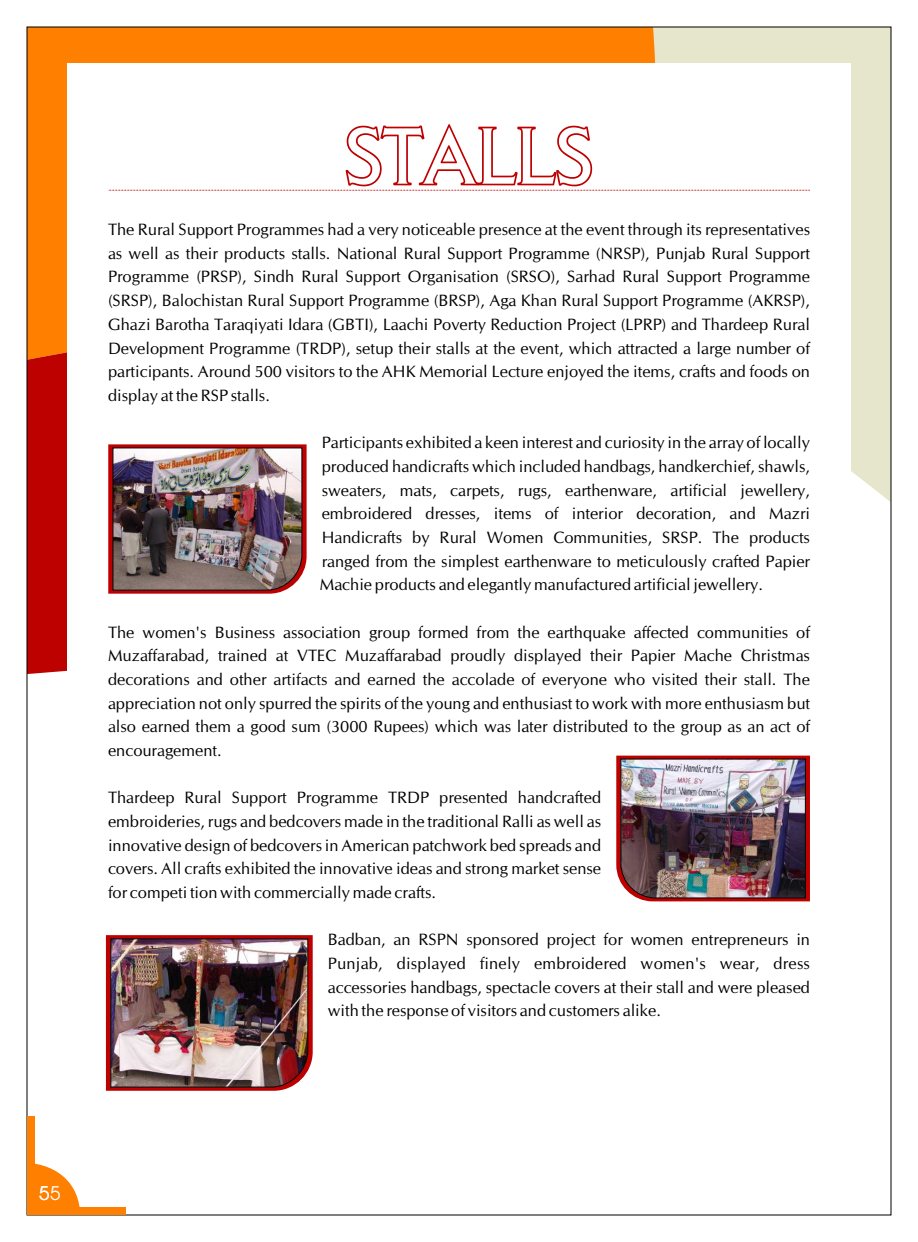
<style>
.page{position:relative;width:918px;height:1242px;background:#fff}
.page>*{position:absolute;margin:0;border:0;box-sizing:border-box;transform-origin:0 0}
.t1{font:85.5px "Arnelle Hollow";color:#bd0000}
.t2{font:19.5px "Avant Garde Bk BT";color:#fff}
.t3{font:16.5px/23.7px "CG Omega";color:#000;text-align:justify}
</style>
<div class="page">
<div style="left:662px;top:29px;width:227px;height:472px;background:#e6e6cc"></div>
<div style="left:29px;top:29px;width:633px;height:282px;background:#ff8000"></div>
<svg style="left:29px;top:311px;width:38px;height:363px;background:#c51101"></svg>
<div style="left:67px;top:63px;width:784px;height:704px;background:#fff"></div>
<svg style="left:108px;top:190px;width:702px;height:1px"></svg>
<img style="left:108px;top:444px;width:199px;height:150px">
<img style="left:616px;top:756px;width:194px;height:145px">
<img style="left:106px;top:935px;width:207px;height:156px">
<svg style="left:35px;top:1163px;width:45px;height:44px"></svg>
<div style="left:27px;top:1207px;width:99px;height:8px;background:#ff8000"></div>
<div style="left:27px;top:1116px;width:8px;height:99px;background:#ff8000"></div>
<h1 class="t1" style="left:344px;top:105px;width:251px">STALLS</h1>
<p class="t3" style="left:108px;top:219px;width:704px">The Rural Support Programmes had a very noticeable presence at the event through its representatives as well as their products stalls. National Rural Support Programme (NRSP), Punjab Rural Support Programme (PRSP), Sindh Rural Support Organisation (SRSO), Sarhad Rural Support Programme (SRSP), Balochistan Rural Support Programme (BRSP), Aga Khan Rural Support Programme (AKRSP), Ghazi Barotha Taraqiyati Idara (GBTI), Laachi Poverty Reduction Project (LPRP) and Thardeep Rural Development Programme (TRDP), setup their stalls at the event, which attracted a large number of participants. Around 500 visitors to the AHK Memorial Lecture enjoyed the items, crafts and foods on display at the RSP stalls.</p>
<p class="t3" style="left:320px;top:432px;width:492px">Participants exhibited a keen interest and curiosity in the array of locally produced handicrafts which included handbags, handkerchief, shawls, sweaters, mats, carpets, rugs, earthenware, artificial jewellery, embroidered dresses, items of interior decoration, and Mazri Handicrafts by Rural Women Communities, SRSP. The products ranged from the simplest earthenware to meticulously crafted Papier Machie products and elegantly manufactured artificial jewellery.</p>
<p class="t3" style="left:108px;top:621px;width:704px">The women's Business association group formed from the earthquake affected communities of Muzaffarabad, trained at VTEC Muzaffarabad proudly displayed their Papier Mache Christmas decorations and other artifacts and earned the accolade of everyone who visited their stall. The appreciation not only spurred the spirits of the young and enthusiast to work with more enthusiasm but also earned them a good sum (3000 Rupees) which was later distributed to the group as an act of encouragement.</p>
<p class="t3" style="left:108px;top:787px;width:495px">Thardeep Rural Support Programme TRDP presented handcrafted embroideries, rugs and bedcovers made in the traditional Ralli as well as innovative design of bedcovers in American patchwork bed spreads and covers. All crafts exhibited the innovative ideas and strong market sense for competi tion with commercially made crafts.</p>
<p class="t3" style="left:328px;top:929px;width:484px">Badban, an RSPN sponsored project for women entrepreneurs in Punjab, displayed finely embroidered women's wear, dress accessories handbags, spectacle covers at their stall and were pleased with the response of visitors and customers alike.</p>
<p class="t2" style="left:39px;top:1185px;width:24px">55</p>
</div>
